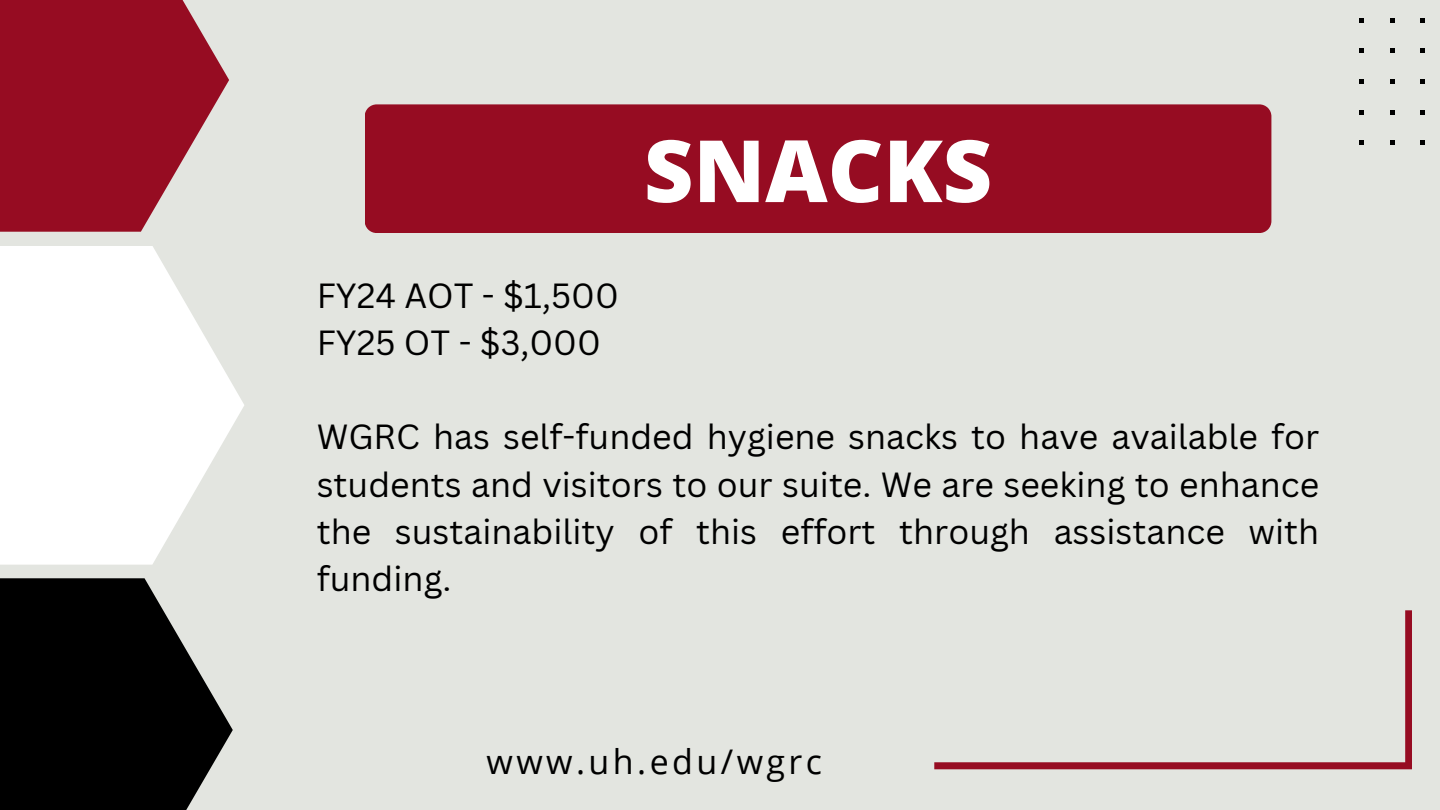
<style>
.page{position:relative;width:1440px;height:810px;background:#e3e5e0}
.page>*{position:absolute;margin:0;border:0;box-sizing:border-box;transform-origin:0 0}
.t1{font:800 86px "Open Sans";color:#fff}
.t2{font:34px/47.2px "Canva Sans";color:#000;text-align:justify}
.t3{font:34px "Open Sans";letter-spacing:.1em;color:#000}
</style>
<div class="page">
<div style="left:365px;top:104px;width:906px;height:129px;background:#960c22"></div>
<svg style="left:0;top:246px;width:244px;height:319px;fill:#fff"></svg>
<svg style="left:0;top:0;width:229px;height:232px;fill:#960c22"></svg>
<svg style="left:0;top:578px;width:233px;height:232px;fill:#000"></svg>
<svg style="left:934px;top:610px;width:478px;height:159px"></svg>
<svg style="left:1359px;top:18px;width:5px;height:5px"></svg>
<svg style="left:1359px;top:48px;width:5px;height:5px"></svg>
<svg style="left:1359px;top:79px;width:5px;height:5px"></svg>
<svg style="left:1359px;top:110px;width:5px;height:4px"></svg>
<svg style="left:1359px;top:140px;width:5px;height:5px"></svg>
<svg style="left:1390px;top:18px;width:5px;height:5px"></svg>
<svg style="left:1390px;top:48px;width:5px;height:5px"></svg>
<svg style="left:1390px;top:79px;width:5px;height:5px"></svg>
<svg style="left:1390px;top:110px;width:5px;height:4px"></svg>
<svg style="left:1390px;top:140px;width:5px;height:5px"></svg>
<svg style="left:1420px;top:18px;width:5px;height:5px"></svg>
<svg style="left:1420px;top:48px;width:5px;height:5px"></svg>
<svg style="left:1420px;top:79px;width:5px;height:5px"></svg>
<svg style="left:1420px;top:110px;width:5px;height:4px"></svg>
<svg style="left:1420px;top:140px;width:5px;height:5px"></svg>
<p class="t2" style="left:317px;top:271px;width:304px">FY24 AOT - $1,500</p>
<p class="t2" style="left:317px;top:318px;width:286px">FY25 OT - $3,000</p>
<p class="t1" style="left:644px;top:110px;width:350px">SNACKS</p>
<p class="t2" style="left:317px;top:413px;width:1004px">WGRC has self-funded hygiene snacks to have available for students and visitors to our suite. We are seeking to enhance the sustainability of this effort through assistance with funding.</p>
<p class="t3" style="left:487px;top:738px;width:337px">www.uh.edu/wgrc</p>
</div>
